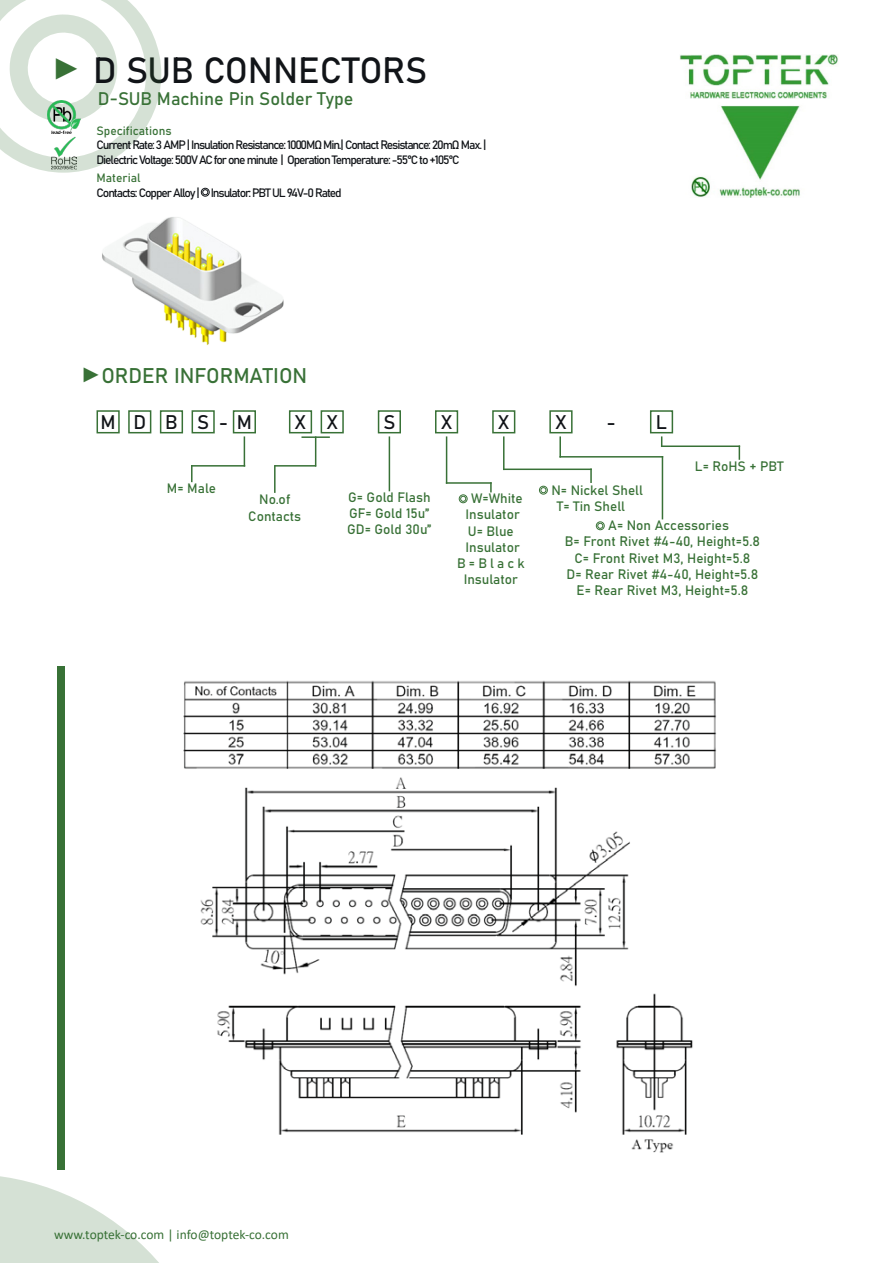
<style>
.page{position:relative;width:893px;height:1263px;background:#fff}
.page>*{position:absolute;margin:0;border:0;box-sizing:border-box;transform-origin:0 0}
.t1{font:36px "Bahnschrift 400 100";letter-spacing:-.01em;color:#111418}
.t2{font:21px "Bahnschrift 400 100";color:#387136}
.t3{font:19.5px "Bahnschrift 400 100";color:#111418}
.t4{font:18px "Bahnschrift 400 100";color:#387136}
.t5{font:13.5px/16.2px "Bahnschrift 400 100";color:#387136;text-align:center}
.t6{font:13.5px "Calibri";letter-spacing:-.005em;color:#387136}
.t7{font:12px/14.4px "Bahnschrift 400 100";letter-spacing:-.09em;color:#111418}
.t8{font:12px "Bahnschrift 400 100";color:#387136}
.s1{font-family:"Arial";font-size:30px;color:#387136}
.s2{font-family:"Arial"}
</style>
<div class="page">
<svg style="left:0;top:1176px;width:159px;height:87px"></svg>
<div style="left:57px;top:666px;width:7px;height:503px;background:#387136"></div>
<svg style="left:0;top:0;width:161px;height:173px"></svg>
<img style="left:680px;top:54px;width:158px;height:144px">
<div style="left:201px;top:188px;width:9px;height:9px;border:1px solid #111418;border-radius:50%"></div>
<svg style="left:202px;top:189px;width:6px;height:6px"></svg>
<div style="left:97px;top:410px;width:23px;height:23px;border:2px solid #387136"></div>
<div style="left:128px;top:410px;width:23px;height:23px;border:2px solid #387136"></div>
<div style="left:233px;top:410px;width:23px;height:23px;border:2px solid #387136"></div>
<div style="left:160px;top:410px;width:23px;height:23px;border:2px solid #387136"></div>
<div style="left:192px;top:410px;width:23px;height:23px;border:2px solid #387136"></div>
<hr style="left:244px;top:436px;width:1px;height:31px;background:#387136">
<hr style="left:191px;top:465px;width:54px;height:2px;background:#387136">
<svg style="left:191px;top:466px;width:2px;height:16px"></svg>
<hr style="left:315px;top:436px;width:1px;height:31px;background:#387136">
<hr style="left:301px;top:436px;width:29px;height:2px;background:#387136">
<hr style="left:446px;top:482px;width:46px;height:2px;background:#387136">
<svg style="left:490px;top:482px;width:2px;height:10px"></svg>
<hr style="left:389px;top:436px;width:1px;height:55px;background:#387136">
<hr style="left:446px;top:436px;width:1px;height:48px;background:#387136">
<div style="left:459px;top:494px;width:9px;height:9px;border:1px solid #387136;border-radius:50%"></div>
<svg style="left:460px;top:496px;width:6px;height:6px"></svg>
<hr style="left:559px;top:436px;width:2px;height:22px;background:#387136">
<hr style="left:559px;top:456px;width:104px;height:2px;background:#387136">
<hr style="left:662px;top:456px;width:1px;height:63px;background:#387136">
<div style="left:289px;top:410px;width:23px;height:23px;border:2px solid #387136"></div>
<div style="left:321px;top:410px;width:23px;height:23px;border:2px solid #387136"></div>
<div style="left:378px;top:410px;width:23px;height:23px;border:2px solid #387136"></div>
<div style="left:435px;top:410px;width:23px;height:23px;border:2px solid #387136"></div>
<div style="left:492px;top:410px;width:23px;height:23px;border:2px solid #387136"></div>
<div style="left:549px;top:410px;width:24px;height:23px;border:2px solid #387136"></div>
<div style="left:650px;top:410px;width:23px;height:23px;border:2px solid #387136"></div>
<hr style="left:275px;top:465px;width:41px;height:2px;background:#387136">
<hr style="left:274px;top:465px;width:2px;height:28px;background:#387136">
<div style="left:539px;top:486px;width:9px;height:8px;border:1px solid #387136;border-radius:50%"></div>
<svg style="left:541px;top:487px;width:5px;height:6px"></svg>
<hr style="left:503px;top:468px;width:89px;height:2px;background:#387136">
<svg style="left:590px;top:468px;width:2px;height:15px"></svg>
<hr style="left:503px;top:436px;width:1px;height:34px;background:#387136">
<div style="left:596px;top:521px;width:9px;height:9px;border:1px solid #387136;border-radius:50%"></div>
<svg style="left:597px;top:523px;width:6px;height:6px"></svg>
<hr style="left:661px;top:445px;width:79px;height:2px;background:#387136">
<svg style="left:739px;top:445px;width:1px;height:15px"></svg>
<img style="left:183px;top:680px;width:533px;height:89px">
<img style="left:200px;top:777px;width:493px;height:376px">
<img style="left:102px;top:217px;width:182px;height:128px">
<h1 class="t1" style="left:52px;top:43px;width:377px"><span class="s1">►</span> D SUB CONNECTORS</h1>
<p class="t4" style="left:98px;top:85px;width:257px">D-SUB Machine Pin Solder Type</p>
<p class="t8" style="left:97px;top:121px;width:77px">Specifications</p>
<p class="t7" style="left:97px;top:137px;width:391px">Current Rate: 3 AMP | Insulation Resistance: 1000MΩ Min.| Contact Resistance: 20mΩ Max. |<br>Dielectric Voltage: 500V AC for one minute | Operation Temperature: -55°C to +105°C</p>
<p class="t8" style="left:97px;top:169px;width:46px">Material</p>
<p class="t7" style="left:97px;top:184px;width:247px">Contacts: Copper Alloy | Insulator: PBT UL 94V-0 Rated</p>
<h2 class="t2" style="left:81px;top:359px;width:228px"><span class="s2">►</span>ORDER INFORMATION</h2>
<p class="t3" style="left:197px;top:407px;width:14px">S</p>
<p class="t3" style="left:101px;top:407px;width:17px">M</p>
<p class="t3" style="left:133px;top:407px;width:14px">D</p>
<p class="t3" style="left:165px;top:407px;width:14px">B</p>
<p class="t3" style="left:219px;top:407px;width:34px">- M</p>
<p class="t3" style="left:295px;top:407px;width:13px">X</p>
<p class="t3" style="left:327px;top:407px;width:13px">X</p>
<p class="t3" style="left:383px;top:407px;width:14px">S</p>
<p class="t3" style="left:441px;top:407px;width:13px">X</p>
<p class="t3" style="left:498px;top:407px;width:13px">X</p>
<p class="t3" style="left:555px;top:407px;width:13px">X</p>
<p class="t3" style="left:607px;top:407px;width:11px">-</p>
<p class="t3" style="left:656px;top:407px;width:13px">L</p>
<p class="t5" style="left:695px;top:457px;width:90px">L= RoHS + PBT</p>
<p class="t5" style="left:167px;top:479px;width:51px">M= Male</p>
<p class="t5" style="left:259px;top:491px;width:32px">No.of</p>
<p class="t5" style="left:248px;top:507px;width:54px">Contacts</p>
<p class="t5" style="left:348px;top:488px;width:84px">G= Gold Flash</p>
<p class="t5" style="left:349px;top:504px;width:82px">GF= Gold 15u”</p>
<p class="t5" style="left:347px;top:521px;width:86px">GD= Gold 30u”</p>
<p class="t5" style="left:471px;top:489px;width:53px">W=White</p>
<p class="t5" style="left:465px;top:506px;width:56px">Insulator</p>
<p class="t5" style="left:468px;top:522px;width:47px">U= Blue</p>
<p class="t5" style="left:465px;top:538px;width:56px">Insulator</p>
<p class="t5" style="left:457px;top:554px;width:69px">B=Black<br>Insulator</p>
<p class="t5" style="left:551px;top:481px;width:93px">N= Nickel Shell</p>
<p class="t5" style="left:557px;top:497px;width:70px">T= Tin Shell</p>
<p class="t5" style="left:608px;top:516px;width:122px">A= Non Accessories</p>
<p class="t5" style="left:565px;top:533px;width:197px">B= Front Rivet #4-40, Height=5.8</p>
<p class="t5" style="left:575px;top:549px;width:177px">C= Front Rivet M3, Height=5.8</p>
<p class="t5" style="left:567px;top:565px;width:193px">D= Rear Rivet #4-40, Height=5.8</p>
<p class="t5" style="left:577px;top:581px;width:173px">E= Rear Rivet M3, Height=5.8</p>
<p class="t6" style="left:54px;top:1225px;width:236px">www.toptek-co.com | info@toptek‐co.com</p>
</div>
